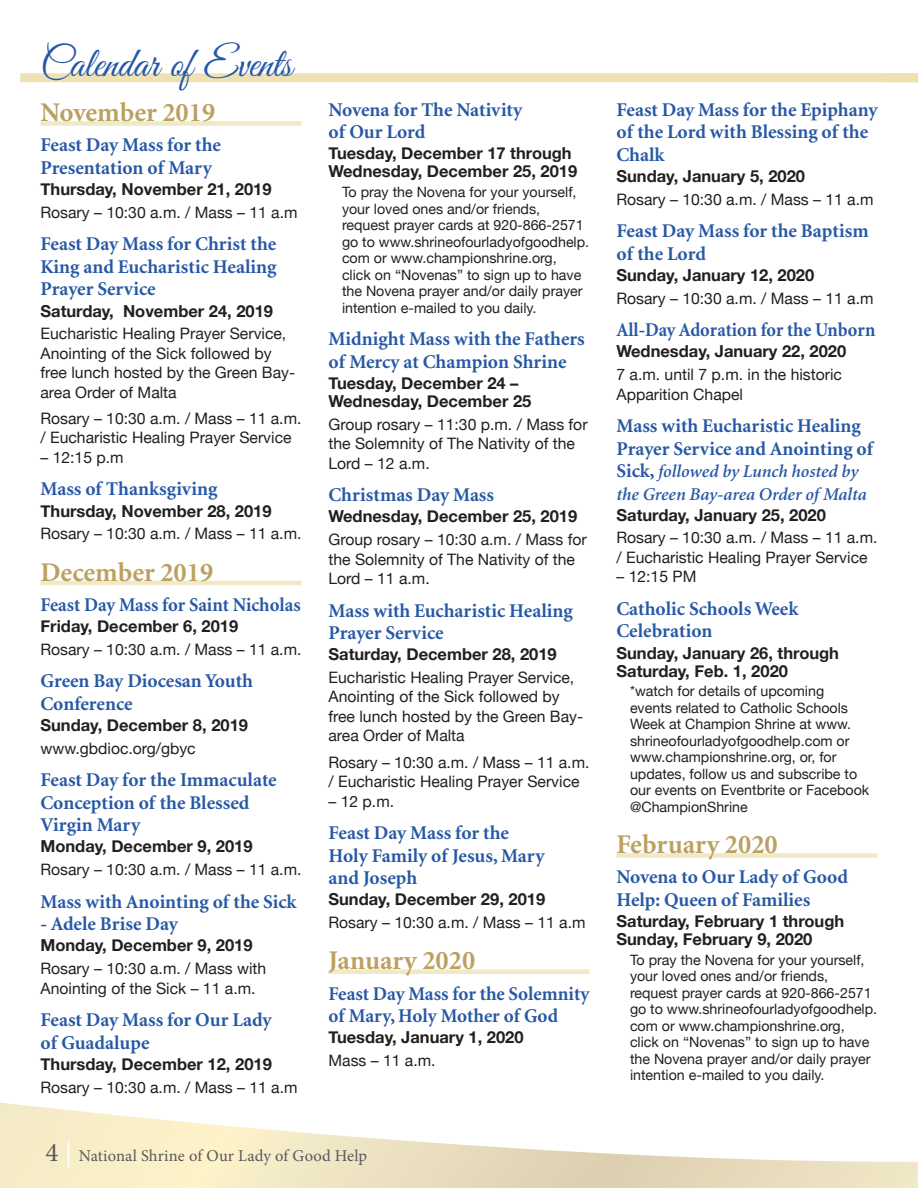
<style>
.page{position:relative;width:918px;height:1188px;background:#fff}
.page>*{position:absolute;margin:0;border:0;box-sizing:border-box;transform-origin:0 0}
.t1{font:42px "Great Vibes";color:#2758a5}
.t2{font:700 27px "Minion";color:#bba161}
.t3{font:700 19.5px/22.5px "Minion";color:#2758a5}
.t4{font:700 19.5px "Minion";color:#2758a5;scale:.96 1}
.t5{font:700 19.5px "Minion";color:#2758a5;scale:.94 1}
.t6{font:italic 600 18px/22.5px "Minion";color:#2758a5}
.t7{font:700 16.5px/18px "Helvetica Neue";color:#231f20}
.t8{font:16.5px "Minion Pro";letter-spacing:.01em;color:#57585a}
.t9{font:15.75px/19.5px "Helvetica Neue";color:#231f20}
.t10{font:14.25px/16.5px "Helvetica Neue";color:#231f20}
.s1{font-size:27px}
.s2{font-size:27px;color:#fff}
.s3{font-weight:700;font-style:normal;font-size:19.5px}
</style>
<div class="page">
<div style="left:41px;top:121px;width:261px;height:5px;background:#f1e8c5"></div>
<hr style="left:41px;top:581px;width:261px;height:4px;background:#f1e8c5">
<div style="left:329px;top:969px;width:261px;height:5px;background:#f1e8c5"></div>
<div style="left:616px;top:853px;width:262px;height:5px;background:#f1e8c5"></div>
<svg style="left:0;top:1102px;width:917px;height:86px"></svg>
<div style="left:20px;top:73px;width:898px;height:9px;background:#eee2b5"></div>
<svg style="left:917px;top:1161px;width:1px;height:27px"></svg>
<h1 class="t1" style="left:40px;top:40px;width:253px">Calendar of Events</h1>
<h2 class="t2" style="left:40px;top:99px;width:176px">November 2019</h2>
<p class="t3" style="left:40px;top:134px;width:182px">Feast Day Mass for the<br>Presentation of Mary</p>
<p class="t7" style="left:40px;top:181px;width:233px">Thursday, November 21, 2019</p>
<p class="t9" style="left:40px;top:203px;width:259px">Rosary – 10:30 a.m. / Mass – 11 a.m</p>
<p class="t3" style="left:40px;top:233px;width:237px;text-align:justify">Feast Day Mass for Christ the King and Eucharistic Healing Prayer Service</p>
<p class="t7" style="left:40px;top:302px;width:234px">Saturday, November 24, 2019</p>
<p class="t9" style="left:40px;top:325px;width:256px">Eucharistic Healing Prayer Service,<br>Anointing of the Sick followed by free lunch hosted by the Green Bay&shy;area Order of Malta</p>
<p class="t9" style="left:40px;top:410px;width:263px">Rosary – 10:30 a.m. / Mass – 11 a.m. / Eucharistic Healing Prayer Service</p>
<p class="t9" style="left:40px;top:449px;width:85px">– 12:15 p.m</p>
<p class="t3" style="left:40px;top:479px;width:179px">Mass of Thanksgiving</p>
<p class="t7" style="left:40px;top:502px;width:233px">Thursday, November 28, 2019</p>
<p class="t9" style="left:40px;top:525px;width:263px">Rosary – 10:30 a.m. / Mass – 11 a.m.</p>
<h2 class="t2" style="left:40px;top:558px;width:174px">December 2019</h2>
<p class="t4" style="left:40px;top:595px;width:273px">Feast Day Mass for Saint Nicholas</p>
<p class="t7" style="left:40px;top:618px;width:199px">Friday, December 6, 2019</p>
<p class="t9" style="left:40px;top:640px;width:263px">Rosary – 10:30 a.m. / Mass – 11 a.m.</p>
<p class="t3" style="left:40px;top:670px;width:214px">Green Bay Diocesan Youth<br>Conference</p>
<p class="t7" style="left:40px;top:717px;width:209px">Sunday, December 8, 2019</p>
<p class="t9" style="left:40px;top:739px;width:157px">www.gbdioc.org/gbyc</p>
<p class="t3" style="left:40px;top:769px;width:238px">Feast Day for the Immaculate<br>Conception of the Blessed<br>Virgin Mary</p>
<p class="t7" style="left:40px;top:838px;width:214px">Monday, December 9, 2019</p>
<p class="t9" style="left:40px;top:861px;width:263px">Rosary – 10:30 a.m. / Mass – 11 a.m.</p>
<p class="t3" style="left:40px;top:891px;width:258px">Mass with Anointing of the Sick</p>
<p class="t3" style="left:40px;top:913px;width:139px">- Adele Brise Day</p>
<p class="t7" style="left:40px;top:937px;width:214px">Monday, December 9, 2019</p>
<p class="t9" style="left:40px;top:960px;width:227px">Rosary – 10:30 a.m. / Mass with<br>Anointing of the Sick – 11 a.m.</p>
<p class="t3" style="left:40px;top:1009px;width:233px">Feast Day Mass for Our Lady of Guadalupe</p>
<p class="t7" style="left:40px;top:1055px;width:233px">Thursday, December 12, 2019</p>
<p class="t9" style="left:40px;top:1078px;width:259px">Rosary – 10:30 a.m. / Mass – 11 a.m</p>
<p class="t3" style="left:328px;top:99px;width:195px">Novena for The Nativity of Our Lord</p>
<p class="t7" style="left:328px;top:145px;width:250px">Tuesday, December 17 through<br>Wednesday, December 25, 2019</p>
<p class="t10" style="left:342px;top:185px;width:249px">To pray the Novena for your yourself, your loved ones and/or friends, request prayer cards at 920-866-2571 go to www.shrineofourladyofgoodhelp. com or www.championshrine.org, click on “Novenas” to sign up to have the Novena prayer and/or daily prayer intention e-mailed to you daily.</p>
<p class="t3" style="left:328px;top:328px;width:258px">Midnight Mass with the Fathers of Mercy at Champion Shrine</p>
<p class="t7" style="left:328px;top:374px;width:204px">Tuesday, December 24 –<br>Wednesday, December 25</p>
<p class="t9" style="left:328px;top:415px;width:261px">Group rosary – 11:30 p.m. / Mass for the Solemnity of The Nativity of the<br>Lord – 12 a.m.</p>
<p class="t3" style="left:328px;top:484px;width:167px">Christmas Day Mass</p>
<p class="t7" style="left:328px;top:508px;width:250px">Wednesday, December 25, 2019</p>
<p class="t9" style="left:328px;top:531px;width:260px">Group rosary – 10:30 a.m. / Mass for the Solemnity of The Nativity of the<br>Lord – 11 a.m.</p>
<p class="t3" style="left:328px;top:600px;width:246px">Mass with Eucharistic Healing<br>Prayer Service</p>
<p class="t7" style="left:328px;top:646px;width:230px">Saturday, December 28, 2019</p>
<p class="t9" style="left:328px;top:669px;width:256px">Eucharistic Healing Prayer Service,<br>Anointing of the Sick followed by free lunch hosted by the Green Bay&shy;area Order of Malta</p>
<p class="t9" style="left:328px;top:753px;width:263px">Rosary – 10:30 a.m. / Mass – 11 a.m. / Eucharistic Healing Prayer Service</p>
<p class="t9" style="left:328px;top:792px;width:67px">– 12 p.m.</p>
<p class="t3" style="left:328px;top:822px;width:218px">Feast Day Mass for the<br>Holy Family of Jesus, Mary and Joseph</p>
<p class="t7" style="left:328px;top:891px;width:218px">Sunday, December 29, 2019</p>
<p class="t9" style="left:328px;top:914px;width:259px">Rosary – 10:30 a.m. / Mass – 11 a.m</p>
<h2 class="t2" style="left:328px;top:947px;width:148px">January 2020</h2>
<p class="t3" style="left:328px;top:983px;width:263px">Feast Day Mass for the Solemnity of Mary, Holy Mother of God</p>
<p class="t7" style="left:328px;top:1029px;width:197px">Tuesday, January 1, 2020</p>
<p class="t9" style="left:328px;top:1052px;width:109px">Mass – 11 a.m.</p>
<p class="t8" style="left:45px;top:1145px;width:323px"><span class="s1">4</span> <span class="s2">|</span> National Shrine of Our Lady of Good Help</p>
<p class="t3" style="left:616px;top:99px;width:263px">Feast Day Mass for the Epiphany of the Lord with Blessing of the<br>Chalk</p>
<p class="t7" style="left:616px;top:167px;width:190px">Sunday, January 5, 2020</p>
<p class="t9" style="left:616px;top:190px;width:259px">Rosary – 10:30 a.m. / Mass – 11 a.m</p>
<p class="t3" style="left:616px;top:220px;width:254px">Feast Day Mass for the Baptism of the Lord</p>
<p class="t7" style="left:616px;top:266px;width:199px">Sunday, January 12, 2020</p>
<p class="t9" style="left:616px;top:289px;width:259px">Rosary – 10:30 a.m. / Mass – 11 a.m</p>
<p class="t5" style="left:616px;top:320px;width:277px">All-Day Adoration for the Unborn</p>
<p class="t7" style="left:616px;top:343px;width:231px">Wednesday, January 22, 2020</p>
<p class="t9" style="left:616px;top:366px;width:227px">7 a.m. until 7 p.m. in the historic<br>Apparition Chapel</p>
<p class="t3" style="left:616px;top:415px;width:258px">Mass with Eucharistic Healing<br>Prayer Service and Anointing of</p>
<p class="t6" style="left:616px;top:461px;width:252px"><span class="s3">Sick,</span> followed by Lunch hosted by the Green Bay-area Order of Malta</p>
<p class="t7" style="left:616px;top:506px;width:211px">Saturday, January 25, 2020</p>
<p class="t9" style="left:616px;top:529px;width:263px">Rosary – 10:30 a.m. / Mass – 11 a.m. / Eucharistic Healing Prayer Service</p>
<p class="t9" style="left:616px;top:568px;width:81px">– 12:15 PM</p>
<p class="t3" style="left:616px;top:598px;width:183px">Catholic Schools Week<br>Celebration</p>
<p class="t7" style="left:616px;top:644px;width:224px">Sunday, January 26, through<br>Saturday, Feb. 1, 2020</p>
<p class="t10" style="left:630px;top:684px;width:241px">*watch for details of upcoming events related to Catholic Schools<br>Week at Champion Shrine at www. shrineofourladyofgoodhelp.com or www.championshrine.org, or, for updates, follow us and subscribe to our events on Eventbrite or Facebook @ChampionShrine</p>
<h2 class="t2" style="left:616px;top:831px;width:163px">February 2020</h2>
<p class="t3" style="left:616px;top:866px;width:233px">Novena to Our Lady of Good<br>Help: Queen of Families</p>
<p class="t7" style="left:616px;top:913px;width:229px">Saturday, February 1 through<br>Sunday, February 9, 2020</p>
<p class="t10" style="left:630px;top:952px;width:249px">To pray the Novena for your yourself, your loved ones and/or friends, request prayer cards at 920-866-2571 go to www.shrineofourladyofgoodhelp. com or www.championshrine.org, click on “Novenas” to sign up to have the Novena prayer and/or daily prayer intention e-mailed to you daily.</p>
</div>
